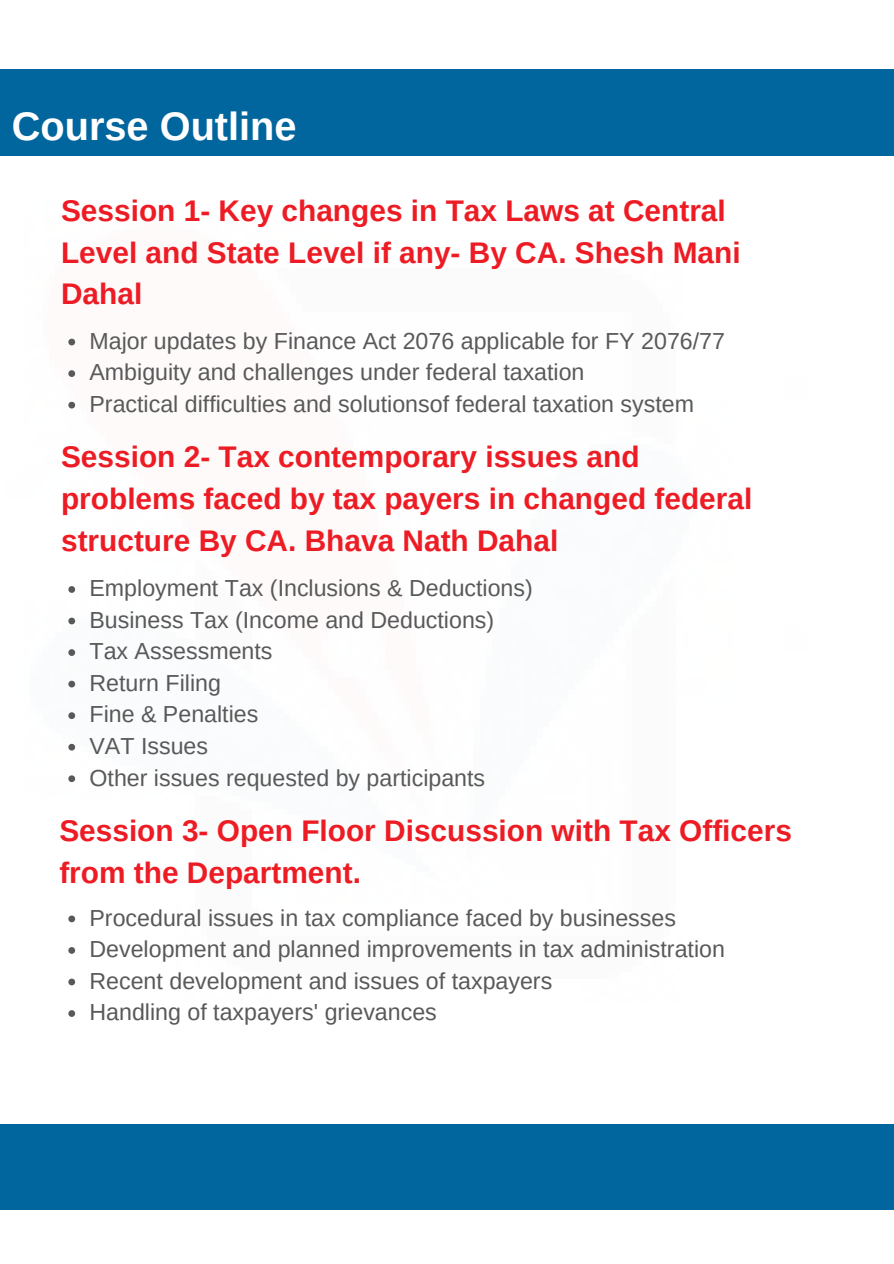
<style>
.page{position:relative;width:894px;height:1264px;background:#fff}
.page>*{position:absolute;margin:0;border:0;box-sizing:border-box;transform-origin:0 0}
.t1{font:700 39.75px "Arimo";color:#fff}
.t2{font:700 29.85px/41.7px "Arimo";color:#ed1c24}
.t3{font:23.25px/31.5px "Arimo";color:#595959}
</style>
<div class="page">
<div style="left:0;top:70px;width:893px;height:85px;background:#02669e"></div>
<svg style="left:68px;top:339px;width:7px;height:6px"></svg>
<svg style="left:68px;top:370px;width:7px;height:7px"></svg>
<svg style="left:68px;top:402px;width:7px;height:6px"></svg>
<svg style="left:68px;top:586px;width:7px;height:7px"></svg>
<svg style="left:68px;top:617px;width:7px;height:7px"></svg>
<svg style="left:68px;top:649px;width:7px;height:7px"></svg>
<svg style="left:68px;top:680px;width:7px;height:7px"></svg>
<svg style="left:68px;top:712px;width:7px;height:7px"></svg>
<svg style="left:68px;top:743px;width:7px;height:7px"></svg>
<svg style="left:68px;top:775px;width:7px;height:7px"></svg>
<svg style="left:68px;top:915px;width:7px;height:7px"></svg>
<svg style="left:68px;top:947px;width:7px;height:6px"></svg>
<svg style="left:68px;top:978px;width:7px;height:7px"></svg>
<svg style="left:68px;top:1010px;width:7px;height:6px"></svg>
<div style="left:0;top:1124px;width:893px;height:85px;background:#02669e"></div>
<h1 class="t1" style="left:12px;top:104px;width:286px">Course Outline</h1>
<p class="t2" style="left:61px;top:190px;width:680px">Session 1- Key changes in Tax Laws at Central<br>Level and State Level if any- By CA. Shesh Mani<br>Dahal</p>
<p class="t3" style="left:89px;top:325px;width:636px">Major updates by Finance Act 2076 applicable for FY 2076/77<br>Ambiguity and challenges under federal taxation<br>Practical difficulties and solutionsof federal taxation system</p>
<p class="t2" style="left:61px;top:436px;width:692px">Session 2- Tax contemporary issues and problems faced by tax payers in changed federal structure By CA. Bhava Nath Dahal</p>
<p class="t3" style="left:89px;top:572px;width:444px">Employment Tax (Inclusions &amp; Deductions)<br>Business Tax (Income and Deductions)<br>Tax Assessments<br>Return Filing<br>Fine &amp; Penalties<br>VAT Issues<br>Other issues requested by participants</p>
<p class="t2" style="left:59px;top:809px;width:733px">Session 3- Open Floor Discussion with Tax Officers from the Department.</p>
<p class="t3" style="left:89px;top:901px;width:636px">Procedural issues in tax compliance faced by businesses Development and planned improvements in tax administration Recent development and issues of taxpayers<br>Handling of taxpayers' grievances</p>
</div>
